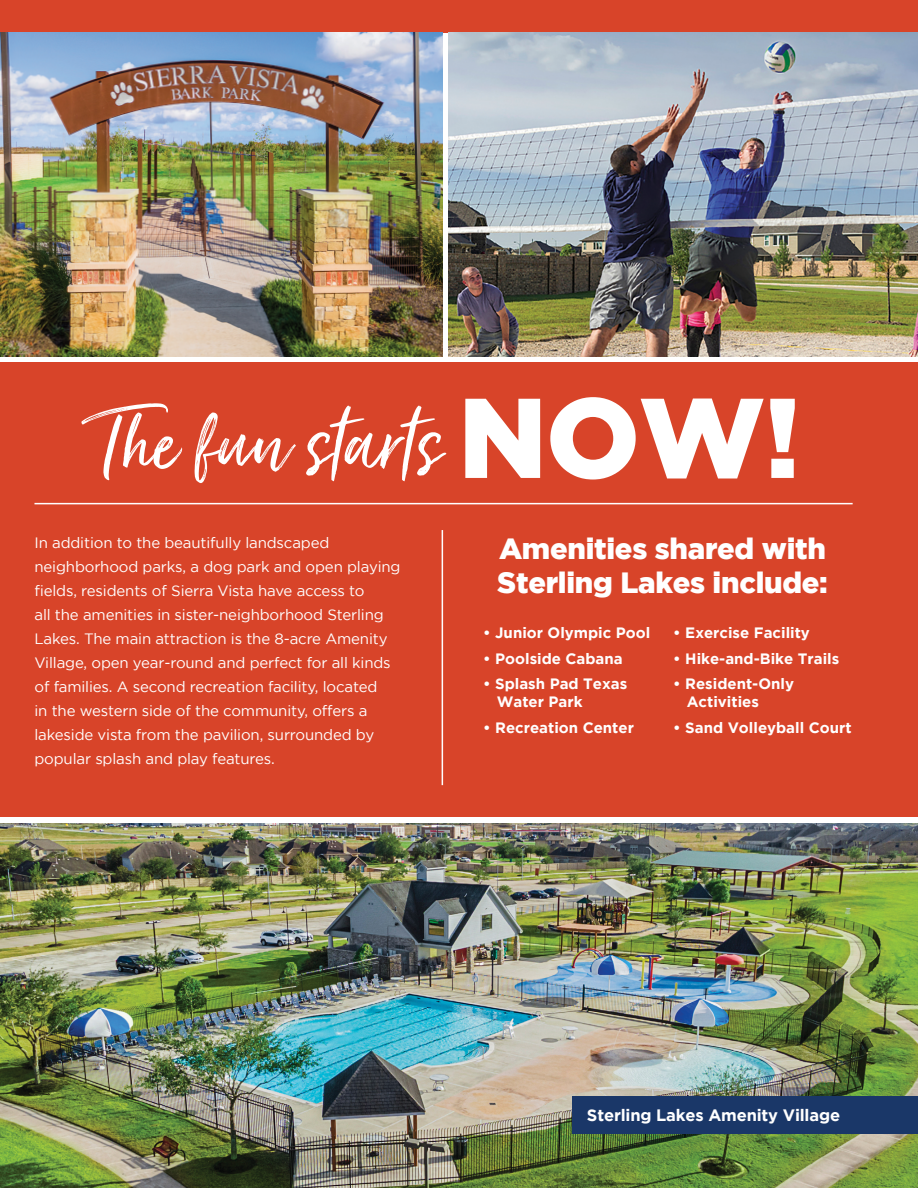
<style>
.page{position:relative;width:918px;height:1188px;background:#fff}
.page>*{position:absolute;margin:0;border:0;box-sizing:border-box;transform-origin:0 0}
.t1{font:108.45px "Just Lovely";color:#fff}
.t2{font:900 29.25px/34px "Gotham";letter-spacing:-.01em;color:#fff}
.t3{font:700 16.5px "Gotham";letter-spacing:-.01em;color:#fff}
.t4{font:15px/24px "Gotham";letter-spacing:-.01em;color:#fff}
.t5{font:700 15px/18px "Gotham";color:#fff}
.s1{font-family:"Gotham";font-weight:900;font-size:113.1px}
</style>
<div class="page">
<div style="left:0;top:0;width:918px;height:32px;background:#d84429"></div>
<img style="left:0;top:32px;width:442px;height:324px">
<div style="left:0;top:362px;width:918px;height:455px;background:#d84429"></div>
<img style="left:0;top:824px;width:918px;height:364px">
<img style="left:449px;top:32px;width:469px;height:324px">
<hr style="left:34px;top:503px;width:819px;height:1px;background:#fff">
<hr style="left:442px;top:530px;width:1px;height:255px;background:#fff">
<div style="left:573px;top:1096px;width:345px;height:37px;background:#1a3768"></div>
<h1 class="t1" style="left:90px;top:376px;width:712px">The fun starts<span class="s1">NOW!</span></h1>
<p class="t4" style="left:34px;top:531px;width:368px">In addition to the beautifully landscaped neighborhood parks, a dog park and open playing fields, residents of Sierra Vista have access to<br>all the amenities in sister-neighborhood Sterling Lakes. The main attraction is the 8-acre Amenity Village, open year-round and perfect for all kinds of families. A second recreation facility, located<br>in the western side of the community, offers a lakeside vista from the pavilion, surrounded by popular splash and play features.</p>
<h2 class="t2" style="left:497px;top:531px;width:332px">Amenities shared with<br>Sterling Lakes include:</h2>
<p class="t5" style="left:483px;top:623px;width:169px">• Junior Olympic Pool</p>
<p class="t5" style="left:483px;top:649px;width:141px">• Poolside Cabana</p>
<p class="t5" style="left:497px;top:675px;width:132px;text-indent:-14px">• Splash Pad Texas<br>Water Park</p>
<p class="t5" style="left:483px;top:718px;width:152px">• Recreation Center</p>
<p class="t5" style="left:673px;top:623px;width:138px">• Exercise Facility</p>
<p class="t5" style="left:673px;top:649px;width:167px">• Hike-and-Bike Trails</p>
<p class="t5" style="left:687px;top:675px;width:109px;text-indent:-14px">• Resident-Only<br>Activities</p>
<p class="t5" style="left:673px;top:718px;width:180px">• Sand Volleyball Court</p>
<p class="t3" style="left:587px;top:1106px;width:255px">Sterling Lakes Amenity Village</p>
</div>
